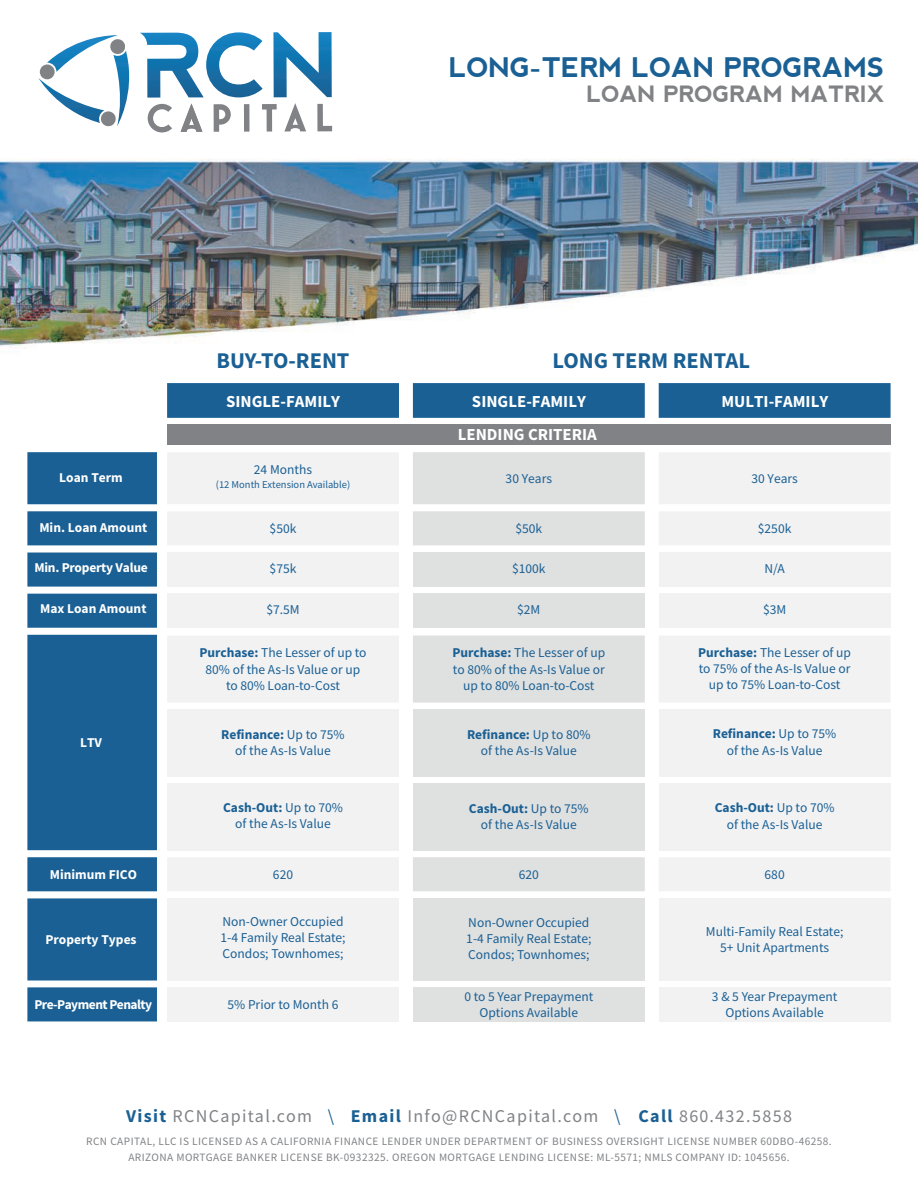
<style>
.page{position:relative;width:918px;height:1188px;background:#fff}
.page>*{position:absolute;margin:0;border:0;box-sizing:border-box;transform-origin:0 0}
.t1{font:700 27px "nevis";color:#1a6094}
.t2{font:700 22.5px "Source Sans Pro";color:#1a6094}
.t3{font:700 22.5px "nevis";color:#808285}
.t4{font:18px "Source Sans Pro";letter-spacing:.075em;color:#808285}
.t5{font:700 16.8px "Source Sans Pro";color:#fff}
.t6{font:13.5px/16.2px "Source Sans Pro";color:#1a6094;text-align:center}
.t7{font:700 13.5px "Source Sans Pro";color:#fff}
.t8{font:700 13.5px "Source Sans Pro";letter-spacing:-.04em;color:#fff}
.t9{font:11.25px/16.5px "Source Sans Pro";letter-spacing:.04em;color:#808285;text-align:center}
.t10{font:10.5px "Source Sans Pro";color:#1a6094}
.s1{font-weight:700}
.s2{font-weight:700;color:#1a6094}
.s3{color:#1a6094}
</style>
<div class="page">
<img style="left:0;top:78px;width:918px;height:910px">
<div style="left:167px;top:857px;width:232px;height:34px;background:#f2f2f3"></div>
<svg style="left:39px;top:32px;width:293px;height:101px"></svg>
<div style="left:167px;top:988px;width:232px;height:34px;background:#f2f2f3"></div>
<div style="left:167px;top:898px;width:232px;height:83px;background:#f2f2f3"></div>
<div style="left:167px;top:783px;width:232px;height:67px;background:#f2f2f3"></div>
<div style="left:167px;top:709px;width:232px;height:67px;background:#f2f2f3"></div>
<div style="left:167px;top:452px;width:232px;height:52px;background:#f2f2f3"></div>
<div style="left:167px;top:511px;width:232px;height:34px;background:#f2f2f3"></div>
<div style="left:413px;top:452px;width:232px;height:52px;background:#dfe0e0"></div>
<div style="left:413px;top:511px;width:232px;height:34px;background:#dfe0e0"></div>
<div style="left:659px;top:452px;width:232px;height:52px;background:#f2f2f3"></div>
<div style="left:659px;top:511px;width:232px;height:34px;background:#f2f2f3"></div>
<div style="left:167px;top:553px;width:232px;height:34px;background:#f2f2f3"></div>
<div style="left:167px;top:594px;width:232px;height:34px;background:#f2f2f3"></div>
<div style="left:167px;top:636px;width:232px;height:67px;background:#f2f2f3"></div>
<div style="left:413px;top:553px;width:232px;height:34px;background:#dfe0e0"></div>
<div style="left:413px;top:594px;width:232px;height:34px;background:#dfe0e0"></div>
<div style="left:413px;top:636px;width:232px;height:67px;background:#dfe0e0"></div>
<div style="left:659px;top:553px;width:232px;height:34px;background:#f2f2f3"></div>
<div style="left:659px;top:594px;width:232px;height:34px;background:#f2f2f3"></div>
<div style="left:659px;top:636px;width:232px;height:67px;background:#f2f2f3"></div>
<div style="left:413px;top:709px;width:232px;height:67px;background:#dfe0e0"></div>
<div style="left:413px;top:783px;width:232px;height:67px;background:#dfe0e0"></div>
<div style="left:413px;top:857px;width:232px;height:34px;background:#dfe0e0"></div>
<div style="left:659px;top:709px;width:232px;height:67px;background:#f2f2f3"></div>
<div style="left:659px;top:783px;width:232px;height:67px;background:#f2f2f3"></div>
<div style="left:659px;top:857px;width:232px;height:34px;background:#f2f2f3"></div>
<div style="left:413px;top:898px;width:232px;height:83px;background:#dfe0e0"></div>
<div style="left:413px;top:988px;width:232px;height:34px;background:#dfe0e0"></div>
<div style="left:659px;top:898px;width:232px;height:83px;background:#f2f2f3"></div>
<div style="left:659px;top:988px;width:232px;height:34px;background:#f2f2f3"></div>
<div style="left:167px;top:425px;width:724px;height:20px;background:#808285"></div>
<div style="left:167px;top:383px;width:232px;height:35px;background:#1a6094"></div>
<div style="left:413px;top:383px;width:232px;height:35px;background:#1a6094"></div>
<div style="left:659px;top:383px;width:232px;height:35px;background:#1a6094"></div>
<div style="left:27px;top:452px;width:130px;height:52px;background:#1a6094"></div>
<div style="left:27px;top:511px;width:130px;height:34px;background:#1a6094"></div>
<div style="left:27px;top:553px;width:130px;height:34px;background:#1a6094"></div>
<div style="left:27px;top:594px;width:130px;height:34px;background:#1a6094"></div>
<div style="left:27px;top:635px;width:130px;height:215px;background:#1a6094"></div>
<div style="left:27px;top:857px;width:130px;height:34px;background:#1a6094"></div>
<div style="left:27px;top:898px;width:130px;height:83px;background:#1a6094"></div>
<div style="left:27px;top:987px;width:130px;height:35px;background:#1a6094"></div>
<h1 class="t1" style="left:449px;top:51px;width:437px">LONG-TERM LOAN PROGRAMS</h1>
<h2 class="t3" style="left:587px;top:81px;width:299px">LOAN PROGRAM MATRIX</h2>
<h2 class="t2" style="left:217px;top:345px;width:134px">BUY-TO-RENT</h2>
<h2 class="t2" style="left:552px;top:345px;width:199px">LONG TERM RENTAL</h2>
<p class="t5" style="left:472px;top:390px;width:115px">SINGLE-FAMILY</p>
<p class="t5" style="left:721px;top:390px;width:108px">MULTI-FAMILY</p>
<p class="t5" style="left:226px;top:390px;width:115px">SINGLE-FAMILY</p>
<p class="t7" style="left:59px;top:468px;width:65px">Loan Term</p>
<p class="t7" style="left:39px;top:519px;width:109px">Min. Loan Amount</p>
<p class="t7" style="left:34px;top:558px;width:115px">Min. Property Value</p>
<p class="t7" style="left:40px;top:599px;width:108px">Max Loan Amount</p>
<p class="t7" style="left:80px;top:733px;width:24px">LTV</p>
<p class="t7" style="left:50px;top:865px;width:89px">Minimum FICO</p>
<p class="t7" style="left:45px;top:930px;width:93px">Property Types</p>
<p class="t8" style="left:34px;top:996px;width:119px">Pre-Payment Penalty</p>
<p class="t6" style="left:254px;top:461px;width:60px">24 Months</p>
<p class="t10" style="left:216px;top:478px;width:136px">(12 Month Extension Available)</p>
<p class="t6" style="left:270px;top:520px;width:28px">$50k</p>
<p class="t6" style="left:270px;top:560px;width:28px">$75k</p>
<p class="t6" style="left:266px;top:601px;width:35px">$7.5M</p>
<p class="t6" style="left:199px;top:645px;width:169px"><span class="s1">Purchase:</span> The Lesser of up to<br>80% of the As-Is Value or up to 80% Loan-to-Cost</p>
<p class="t6" style="left:221px;top:726px;width:125px"><span class="s1">Refinance:</span> Up to 75% of the As-Is Value</p>
<p class="t6" style="left:223px;top:799px;width:121px"><span class="s1">Cash-Out:</span> Up to 70% of the As-Is Value</p>
<p class="t6" style="left:273px;top:866px;width:22px">620</p>
<p class="t6" style="left:220px;top:913px;width:127px;text-align:left">Non-Owner Occupied<br>1-4 Family Real Estate;<br>Condos; Townhomes;</p>
<p class="t6" style="left:227px;top:997px;width:113px">5% Prior to Month 6</p>
<p class="t5" style="left:458px;top:423px;width:141px">LENDING CRITERIA</p>
<p class="t6" style="left:506px;top:470px;width:48px">30 Years</p>
<p class="t6" style="left:515px;top:520px;width:28px">$50k</p>
<p class="t6" style="left:512px;top:560px;width:35px">$100k</p>
<p class="t6" style="left:517px;top:601px;width:25px">$2M</p>
<p class="t6" style="left:452px;top:645px;width:154px"><span class="s1">Purchase:</span> The Lesser of up to 80% of the As-Is Value or up to 80% Loan-to-Cost</p>
<p class="t6" style="left:467px;top:726px;width:125px"><span class="s1">Refinance:</span> Up to 80% of the As-Is Value</p>
<p class="t6" style="left:469px;top:800px;width:121px"><span class="s1">Cash-Out:</span> Up to 75% of the As-Is Value</p>
<p class="t6" style="left:519px;top:866px;width:22px">620</p>
<p class="t6" style="left:466px;top:914px;width:127px;text-align:left">Non-Owner Occupied<br>1-4 Family Real Estate;<br>Condos; Townhomes;</p>
<p class="t6" style="left:464px;top:988px;width:130px">0 to 5 Year Prepayment<br>Options Available</p>
<p class="t6" style="left:751px;top:470px;width:48px">30 Years</p>
<p class="t6" style="left:758px;top:521px;width:35px">$250k</p>
<p class="t6" style="left:765px;top:560px;width:22px">N/A</p>
<p class="t6" style="left:763px;top:601px;width:25px">$3M</p>
<p class="t6" style="left:698px;top:644px;width:154px"><span class="s1">Purchase:</span> The Lesser of up to 75% of the As-Is Value or up to 75% Loan-to-Cost</p>
<p class="t6" style="left:713px;top:726px;width:125px"><span class="s1">Refinance:</span> Up to 75% of the As-Is Value</p>
<p class="t6" style="left:715px;top:800px;width:121px"><span class="s1">Cash-Out:</span> Up to 70% of the As-Is Value</p>
<p class="t6" style="left:765px;top:866px;width:22px">680</p>
<p class="t6" style="left:706px;top:923px;width:139px">Multi-Family Real Estate;<br>5+ Unit Apartments</p>
<p class="t6" style="left:712px;top:989px;width:127px">3 &amp; 5 Year Prepayment<br>Options Available</p>
<h3 class="t4" style="left:126px;top:1105px;width:667px"><span class="s2">Visit</span> RCNCapital.com <span class="s3">\</span> <span class="s2">Email</span> Info@RCNCapital.com <span class="s3">\</span> <span class="s2">Call</span> 860.432.5858</h3>
<p class="t9" style="left:86px;top:1133px;width:747px">RCN CAPITAL, LLC IS LICENSED AS A CALIFORNIA FINANCE LENDER UNDER DEPARTMENT OF BUSINESS OVERSIGHT LICENSE NUMBER 60DBO-46258.<br>ARIZONA MORTGAGE BANKER LICENSE BK-0932325. OREGON MORTGAGE LENDING LICENSE: ML-5571; NMLS COMPANY ID: 1045656.</p>
</div>
